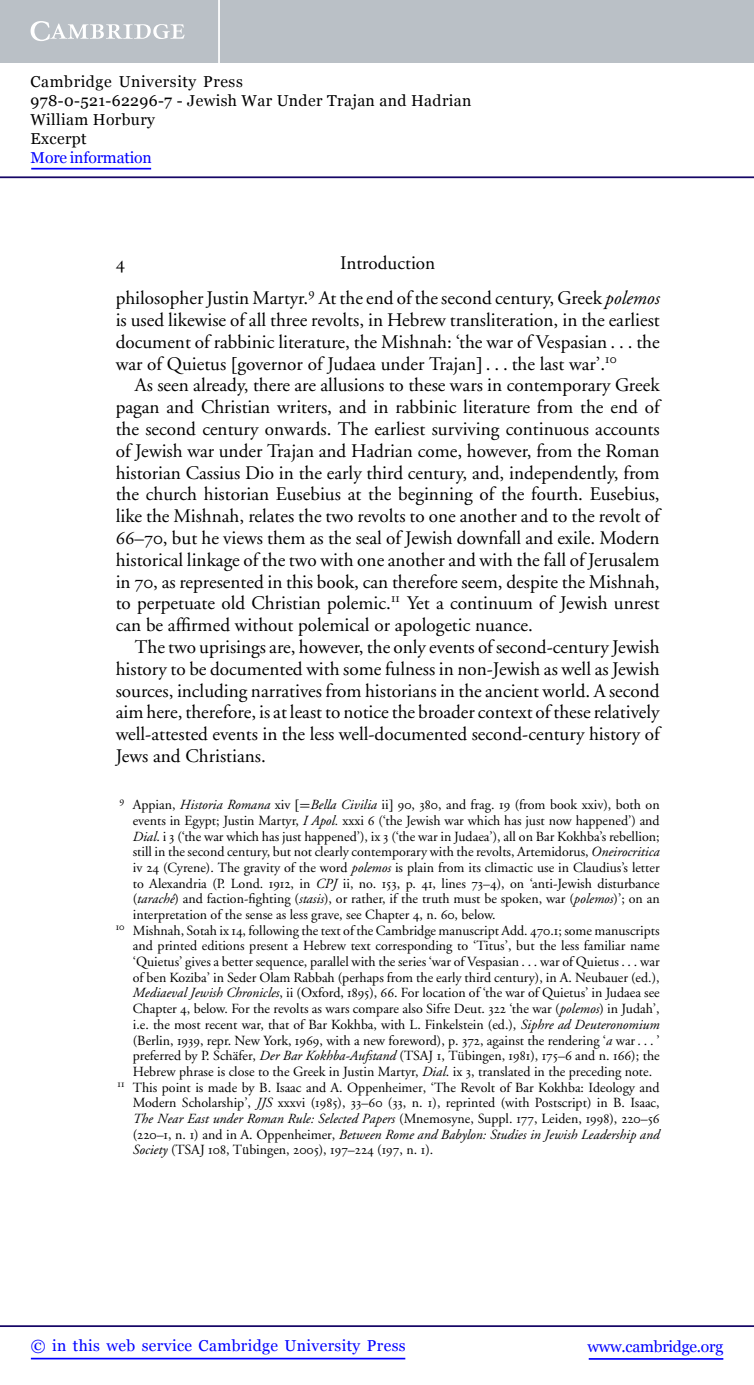
<style>
.page{position:relative;width:754px;height:1385px;background:#fff}
.page>*{position:absolute;margin:0;border:0;box-sizing:border-box;transform-origin:0 0}
.t1{font:19.25px/21.9px "Adobe Garamond";color:#000;text-align:justify}
.t2{font:19.25px "Adobe Garamond Exp";color:#000}
.t3{font:15.75px/18.9px "Georgia";letter-spacing:.025em;color:#000}
.t4{font:15.75px "Georgia";letter-spacing:.025em;color:#00f}
.t5{font:15.75px "Georgia";letter-spacing:-.015em;color:#00f}
.t6{font:15.75px "Georgia";letter-spacing:-.01em;color:#00f}
.t7{font:14px "Adobe Garamond";color:#000}
.t8{font:14px/15.8px "Adobe Garamond Italic Os F";color:#000}
.s1{font-family:"Adobe Garamond Italic Os F"}
.s2{font-family:"Times New Roman PSMT 00"}
.s3{font-family:"Adobe Garamond Exp"}
.s4{font-family:"MTSY"}
.s5{font-family:"Adobe Garamond"}
</style>
<div class="page">
<hr style="left:589px;top:1358px;width:134px;height:1px;background:#00f">
<hr style="left:0;top:1325px;width:754px;height:2px;background:#150666">
<hr style="left:31px;top:1357px;width:374px;height:2px;background:#00f">
<div style="left:0;top:0;width:754px;height:63px;background:#bac0c6"></div>
<svg style="left:31px;top:21px;width:154px;height:20px"></svg>
<hr style="left:218px;top:0;width:2px;height:63px;background:#fff">
<hr style="left:0;top:176px;width:754px;height:2px;background:#150666">
<hr style="left:31px;top:168px;width:120px;height:1px;background:#00f">
<p class="t3" style="left:31px;top:73px;width:442px">Cambridge University Press<br>978-0-521-62296-7 - Jewish War Under Trajan and Hadrian<br>William Horbury<br>Excerpt</p>
<p class="t6" style="left:31px;top:148px;width:123px">More information</p>
<h1 class="t1" style="left:116px;top:248px;width:545px;line-height:34.8px;text-align:center">Introduction<br>philosopher Justin Martyr.<sup>9</sup> At the end of the second century, Greek <span class="s1">polemos</span></h1>
<h1 class="t1" style="left:116px;top:311px;width:546px">is used likewise of all three revolts, in Hebrew transliteration, in the earliest document of rabbinic literature, the Mishnah: ‘the war of Vespasian . . . the war of Quietus <span class="s2">[</span>governor of Judaea under Trajan<span class="s2">]</span> . . . the last war’.<sup>10</sup></h1>
<p class="t1" style="left:116px;top:376px;width:545px;text-indent:19px">As seen already, there are allusions to these wars in contemporary Greek pagan and Christian writers, and in rabbinic literature from the end of the second century onwards. The earliest surviving continuous accounts of Jewish war under Trajan and Hadrian come, however, from the Roman historian Cassius Dio in the early third century, and, independently, from the church historian Eusebius at the beginning of the fourth. Eusebius, like the Mishnah, relates the two revolts to one another and to the revolt of <span class="s3">66</span>–<span class="s3">70</span>, but he views them as the seal of Jewish downfall and exile. Modern historical linkage of the two with one another and with the fall of Jerusalem in <span class="s3">70</span>, as represented in this book, can therefore seem, despite the Mishnah, to perpetuate old Christian polemic.<sup>11</sup> Yet a continuum of Jewish unrest can be affirmed without polemical or apologetic nuance.</p>
<p class="t1" style="left:116px;top:638px;width:545px;text-indent:19px">The two uprisings are, however, the only events of second-century Jewish history to be documented with some fulness in non-Jewish as well as Jewish sources, including narratives from historians in the ancient world. A second aim here, therefore, is at least to notice the broader context of these relatively well-attested events in the less well-documented second-century history of Jews and Christians.</p>
<p class="t7" style="left:120px;top:799px;width:542px"><sup>9</sup> Appian, <span class="s1">Historia Romana</span> xiv <span class="s2">[</span><span class="s4">=</span><span class="s1">Bella Civilia</span> ii<span class="s2">]</span> <span class="s3">90</span>, <span class="s3">380</span>, and frag. <span class="s3">19</span> (from book xxiv), both on</p>
<p class="t7" style="left:133px;top:814px;width:528px">events in Egypt; Justin Martyr, <span class="s1">I Apol.</span> xxxi <span class="s3">6</span> (‘the Jewish war which has just now happened’) and</p>
<p class="t7" style="left:133px;top:830px;width:528px"><span class="s1">Dial</span>. i <span class="s3">3</span> (‘the war which has just happened’), ix <span class="s3">3</span> (‘the war in Judaea’), all on Bar Kokhba’s rebellion;</p>
<p class="t7" style="left:133px;top:846px;width:528px">still in the second century, but not clearly contemporary with the revolts, Artemidorus, <span class="s1">Oneirocritica</span></p>
<p class="t7" style="left:133px;top:862px;width:528px">iv <span class="s3">24</span> (Cyrene). The gravity of the word <span class="s1">polemos</span> is plain from its climactic use in Claudius’s letter</p>
<p class="t7" style="left:133px;top:877px;width:528px">to Alexandria (P. Lond. <span class="s3">1912</span>, in <span class="s1">CPJ</span> ii, no. <span class="s3">153</span>, p. <span class="s3">41</span>, lines <span class="s3">73</span>–<span class="s3">4</span>), on ‘anti-Jewish disturbance</p>
<p class="t7" style="left:133px;top:893px;width:528px">(<span class="s1">tarach´e</span>) and faction-fighting (<span class="s1">stasis</span>), or rather, if the truth must be spoken, war (<span class="s1">polemos</span>)’; on an</p>
<p class="t7" style="left:133px;top:909px;width:364px">interpretation of the sense as less grave, see Chapter <span class="s3">4</span>, n. <span class="s3">60</span>, below.</p>
<p class="t7" style="left:116px;top:924px;width:545px"><sup>10</sup> Mishnah, Sotah ix <span class="s3">14</span>, following the text of the Cambridge manuscript Add. <span class="s3">470</span>.<span class="s3">1</span>; some manuscripts</p>
<p class="t7" style="left:133px;top:940px;width:528px">and printed editions present a Hebrew text corresponding to ‘Titus’, but the less familiar name</p>
<p class="t7" style="left:133px;top:956px;width:528px">‘Quietus’ gives a better sequence, parallel with the series ‘war of Vespasian . . . war of Quietus . . . war</p>
<p class="t7" style="left:133px;top:971px;width:528px">of ben Koziba’ in Seder Olam Rabbah (perhaps from the early third century), in A. Neubauer (ed.),</p>
<p class="t7" style="left:133px;top:987px;width:528px"><span class="s1">Mediaeval Jewish Chronicles</span>, ii (Oxford, <span class="s3">1895</span>), <span class="s3">66</span>. For location of ‘the war of Quietus’ in Judaea see</p>
<p class="t7" style="left:133px;top:1003px;width:528px">Chapter <span class="s3">4</span>, below. For the revolts as wars compare also Sifre Deut. <span class="s3">322</span> ‘the war (<span class="s1">polemos</span>) in Judah’,</p>
<p class="t7" style="left:133px;top:1018px;width:528px">i.e. the most recent war, that of Bar Kokhba, with L. Finkelstein (ed.), <span class="s1">Siphre ad Deuteronomium</span></p>
<p class="t7" style="left:133px;top:1034px;width:528px">(Berlin, <span class="s3">1939</span>, repr. New York, <span class="s3">1969</span>, with a new foreword), p. <span class="s3">372</span>, against the rendering ‘<span class="s1">a</span> war . . . ’</p>
<p class="t7" style="left:133px;top:1050px;width:528px">preferred by P. Schafer, <span class="s1">Der Bar Kokhba-Aufstand</span> (TSAJ <span class="s3">1</span>, Tubingen, <span class="s3">1981</span>), <span class="s3">175</span>–<span class="s3">6</span> and n. <span class="s3">166</span>); the</p>
<h1 class="t2" style="left:116px;top:256px;width:11px">4</h1>
<p class="t7" style="left:233px;top:1050px;width:7px">¨</p>
<p class="t7" style="left:459px;top:1050px;width:7px">¨</p>
<p class="t7" style="left:133px;top:1066px;width:521px">Hebrew phrase is close to the Greek in Justin Martyr, <span class="s1">Dial</span>. ix <span class="s3">3</span>, translated in the preceding note.</p>
<p class="t7" style="left:118px;top:1081px;width:543px"><sup>11</sup> This point is made by B. Isaac and A. Oppenheimer, ‘The Revolt of Bar Kokhba: Ideology and</p>
<p class="t7" style="left:133px;top:1097px;width:528px">Modern Scholarship’, <span class="s1">JJS</span> xxxvi (<span class="s3">1985</span>), <span class="s3">33</span>–<span class="s3">60</span> (<span class="s3">33</span>, n. <span class="s3">1</span>), reprinted (with Postscript) in B. Isaac,</p>
<p class="t8" style="left:133px;top:1112px;width:528px">The Near East under Roman Rule: Selected Papers <span class="s5">(Mnemosyne, Suppl.</span> <span class="s3">177</span><span class="s5">, Leiden,</span> <span class="s3">1998</span><span class="s5">),</span> <span class="s3">220</span><span class="s5">–</span><span class="s3">56 </span><span class="s5">(</span><span class="s3">220</span><span class="s5">–</span><span class="s3">1</span><span class="s5">, n.</span> <span class="s3">1</span><span class="s5">) and in A. Oppenheimer,</span> Between Rome and Babylon: Studies in Jewish Leadership and</p>
<p class="t7" style="left:133px;top:1144px;width:302px"><span class="s1">Society</span> (TSAJ <span class="s3">108</span>, Tubingen, <span class="s3">2005</span>), <span class="s3">197</span>–<span class="s3">224</span> (<span class="s3">197</span>, n. <span class="s3">1</span>).</p>
<p class="t7" style="left:243px;top:1144px;width:7px">¨</p>
<p class="t4" style="left:31px;top:1336px;width:376px">© in this web service Cambridge University Press</p>
<p class="t5" style="left:587px;top:1336px;width:137px">www.cambridge.org</p>
</div>
